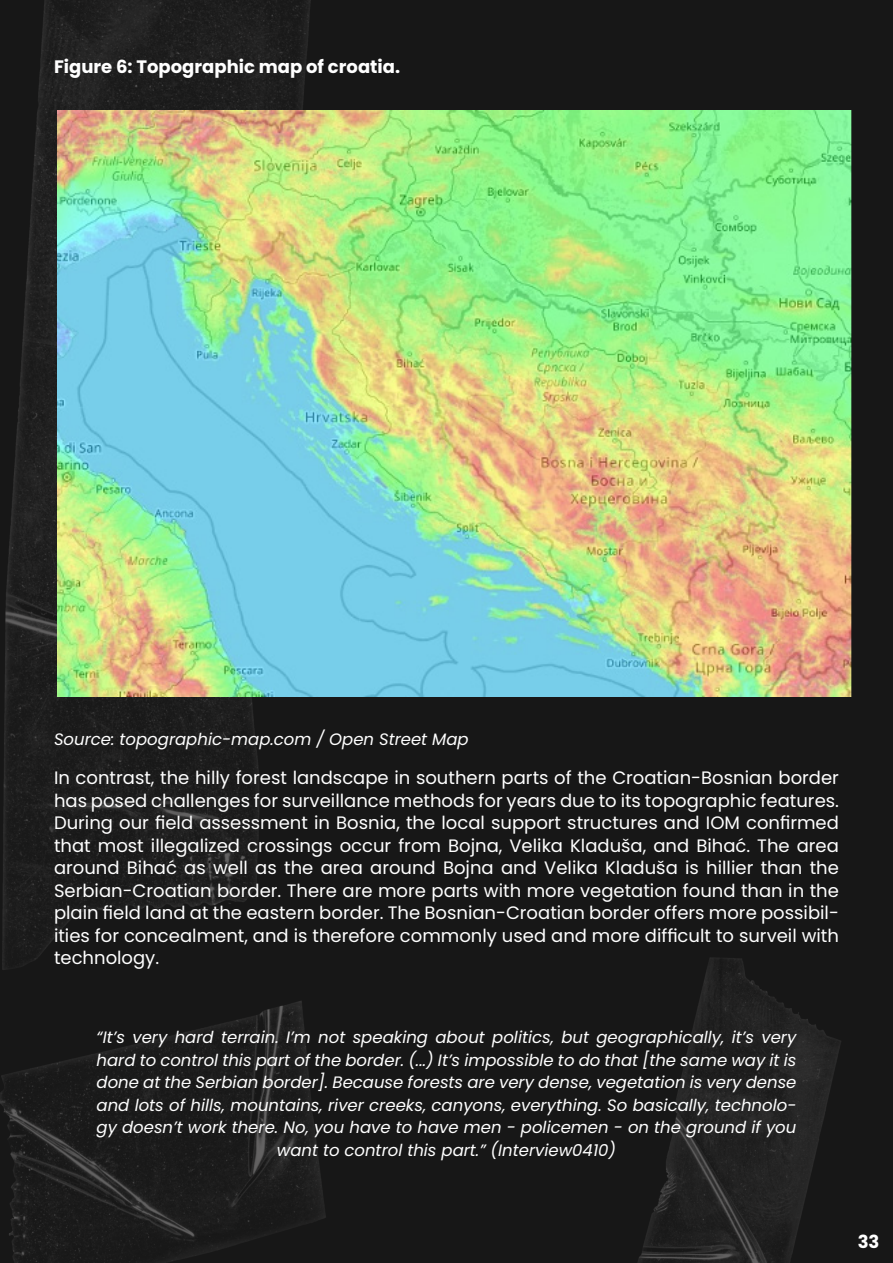
<style>
.page{position:relative;width:893px;height:1263px;background:#fff}
.page>*{position:absolute;margin:0;border:0;box-sizing:border-box;transform-origin:0 0}
.Paragraph_Style_1{font:18px/22.5px "Poppins";color:#fff;text-align:justify}
.Paragraph_Style_1-2{font:700 18px "Poppins";color:#fff}
.Paragraph_Style_1-3{font:italic 16.5px/22.5px "Poppins";color:#fff;text-align:center}
</style>
<div class="page">
<img style="left:0;top:0;width:893px;height:1263px">
<img style="left:58px;top:111px;width:794px;height:585px">
<p class="Paragraph_Style_1-2" style="left:54px;top:56px;width:348px">Figure 6: Topographic map of croatia.</p>
<p class="Paragraph_Style_1-3" style="left:54px;top:728px;width:416px">Source: topographic-map.com / Open Street Map</p>
<p class="Paragraph_Style_1" style="left:54px;top:767px;width:786px">In contrast, the hilly forest landscape in southern parts of the Croatian-Bosnian border has posed challenges for surveillance methods for years due to its topographic features.<br>During our field assessment in Bosnia, the local support structures and IOM confirmed that most illegalized crossings occur from Bojna, Velika Kladuša, and Bihać. The area around Bihać as well as the area around Bojna and Velika Kladuša is hillier than the Serbian-Croatian border. There are more parts with more vegetation found than in the plain field land at the eastern border. The Bosnian-Croatian border offers more possibil&shy;ities for concealment, and is therefore commonly used and more difficult to surveil with technology.</p>
<p class="Paragraph_Style_1-3" style="left:97px;top:1026px;width:701px">“It’s very hard terrain. I’m not speaking about politics, but geographically, it’s very hard to control this part of the border. (...) It’s impossible to do that [the same way it is done at the Serbian border]. Because forests are very dense, vegetation is very dense and lots of hills, mountains, river creeks, canyons, everything. So basically, technolo&shy;gy doesn’t work there. No, you have to have men - policemen - on the ground if you want to control this part.” (Interview0410)</p>
<p class="Paragraph_Style_1-2" style="left:858px;top:1231px;width:23px">33</p>
</div>
